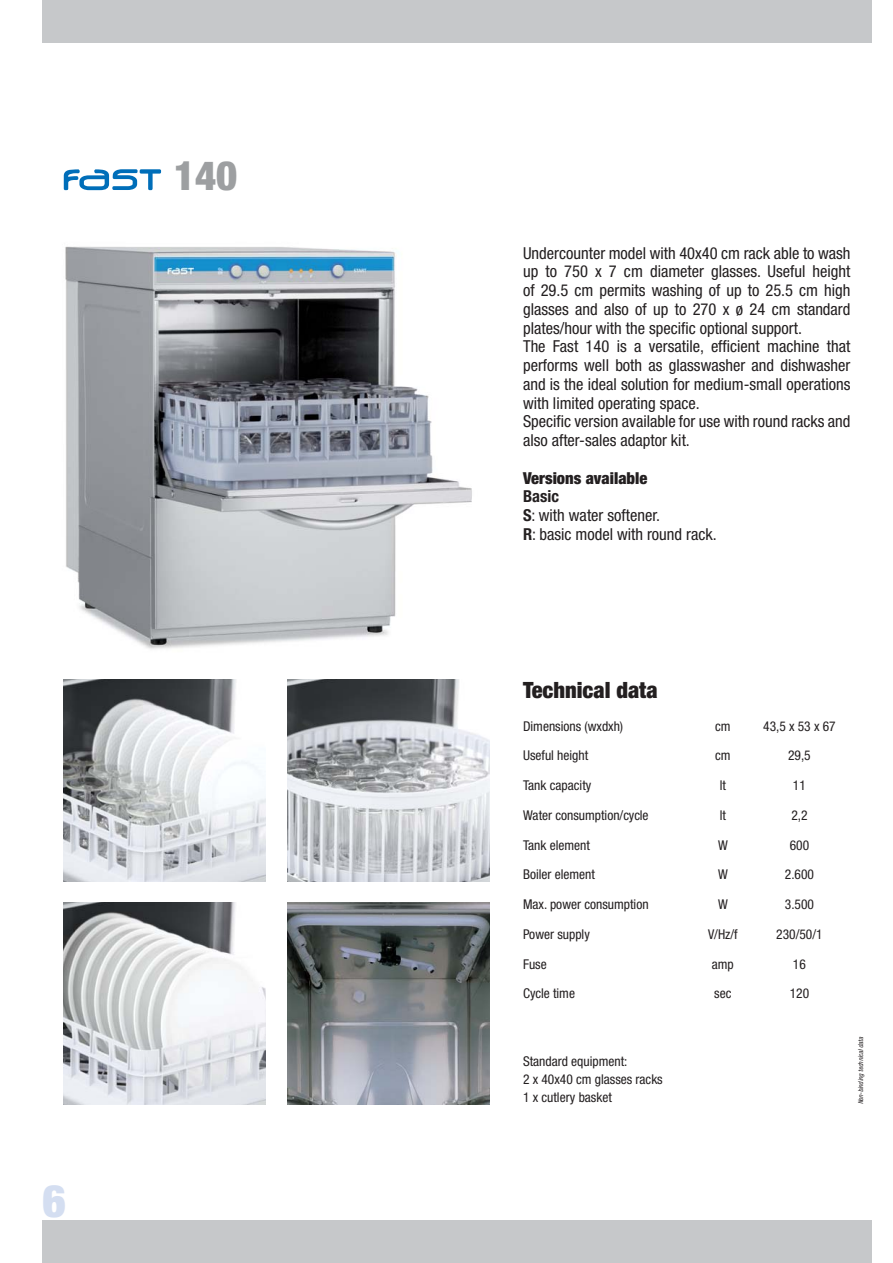
<style>
.page{position:relative;width:893px;height:1263px;background:#fff}
.page>*{position:absolute;margin:0;border:0;box-sizing:border-box;transform-origin:0 0}
.t1{font:900 condensed 45px "Helvetica Neue";color:#d4def1}
.t2{font:900 condensed 40.5px "Helvetica Neue";color:#9d9fa1}
.t3{font:900 condensed 22.5px "Helvetica Neue";color:#231f20}
.t4{font:condensed 16.5px/18.8px "Helvetica Neue";color:#231f20}
.t5{font:900 condensed 16.5px "Helvetica Neue";color:#231f20}
.t6{font:condensed 13.5px/18px "Helvetica Neue";color:#231f20}
.t7{font:italic condensed 6.75px "Helvetica Neue";color:#231f20}
.s1{font-weight:700}
</style>
<div class="page">
<img style="left:65px;top:246px;width:407px;height:403px">
<img style="left:287px;top:902px;width:202px;height:202px">
<div style="left:43px;top:1220px;width:829px;height:43px;background:#c6c8ca"></div>
<img style="left:64px;top:679px;width:202px;height:202px">
<img style="left:64px;top:902px;width:202px;height:202px">
<img style="left:287px;top:679px;width:202px;height:202px">
<div style="left:43px;top:0;width:829px;height:43px;background:#c6c8ca"></div>
<svg style="left:64px;top:169px;width:97px;height:21px"></svg>
<h2 class="t2" style="left:174px;top:161px;width:65px">140</h2>
<h1 class="t1" style="left:43px;top:1185px;width:25px">6</h1>
<p class="t4" style="left:523px;top:245px;width:329px">Undercounter model with 40x40 cm rack able to wash up to 750 x 7 cm diameter glasses. Useful height of 29.5 cm permits washing of up to 25.5 cm high glasses and also of up to 270 x ø 24 cm standard plates/hour with the specific optional support.<br>The Fast 140 is a versatile, efficient machine that performs well both as glasswasher and dishwasher and is the ideal solution for medium-small operations with limited operating space.<br>Specific version available for use with round racks and also after-sales adaptor kit.</p>
<p class="t5" style="left:523px;top:472px;width:126px">Versions available</p>
<p class="t4" style="left:523px;top:488px;width:195px"><span class="s1">Basic<br>S</span>: with water softener.<br><span class="s1">R</span>: basic model with round rack.</p>
<h3 class="t3" style="left:523px;top:681px;width:136px">Technical data</h3>
<p class="t6" style="left:523px;top:718px;width:102px">Dimensions (wxdxh)</p>
<p class="t6" style="left:715px;top:718px;width:17px">cm</p>
<p class="t6" style="left:763px;top:718px;width:74px">43,5 x 53 x 67</p>
<p class="t6" style="left:523px;top:748px;width:67px">Useful height</p>
<p class="t6" style="left:715px;top:748px;width:17px">cm</p>
<p class="t6" style="left:788px;top:748px;width:24px">29,5</p>
<p class="t6" style="left:523px;top:777px;width:70px">Tank capacity</p>
<p class="t6" style="left:720px;top:777px;width:8px">lt</p>
<p class="t6" style="left:793px;top:777px;width:14px">11</p>
<p class="t6" style="left:523px;top:807px;width:127px">Water consumption/cycle</p>
<p class="t6" style="left:720px;top:807px;width:8px">lt</p>
<p class="t6" style="left:791px;top:807px;width:18px">2,2</p>
<p class="t6" style="left:523px;top:837px;width:68px">Tank element</p>
<p class="t6" style="left:718px;top:837px;width:11px">W</p>
<p class="t6" style="left:790px;top:837px;width:21px">600</p>
<p class="t6" style="left:523px;top:867px;width:73px">Boiler element</p>
<p class="t6" style="left:718px;top:867px;width:11px">W</p>
<p class="t6" style="left:785px;top:867px;width:31px">2.600</p>
<p class="t6" style="left:523px;top:896px;width:127px">Max. power consumption</p>
<p class="t6" style="left:718px;top:896px;width:11px">W</p>
<p class="t6" style="left:785px;top:896px;width:31px">3.500</p>
<p class="t6" style="left:523px;top:926px;width:68px">Power supply</p>
<p class="t6" style="left:708px;top:926px;width:31px">V/Hz/f</p>
<p class="t6" style="left:776px;top:926px;width:48px">230/50/1</p>
<p class="t6" style="left:523px;top:956px;width:25px">Fuse</p>
<p class="t6" style="left:712px;top:956px;width:23px">amp</p>
<p class="t6" style="left:793px;top:956px;width:14px">16</p>
<p class="t6" style="left:523px;top:986px;width:53px">Cycle time</p>
<p class="t6" style="left:714px;top:986px;width:19px">sec</p>
<p class="t6" style="left:790px;top:986px;width:21px">120</p>
<p class="t6" style="left:523px;top:1054px;width:141px">Standard equipment:<br>2 x 40x40 cm glasses racks<br>1 x cutlery basket</p>
<p class="t7" style="left:858px;top:1104px;width:69px;rotate:-90deg">Non-binding technical data</p>
</div>
